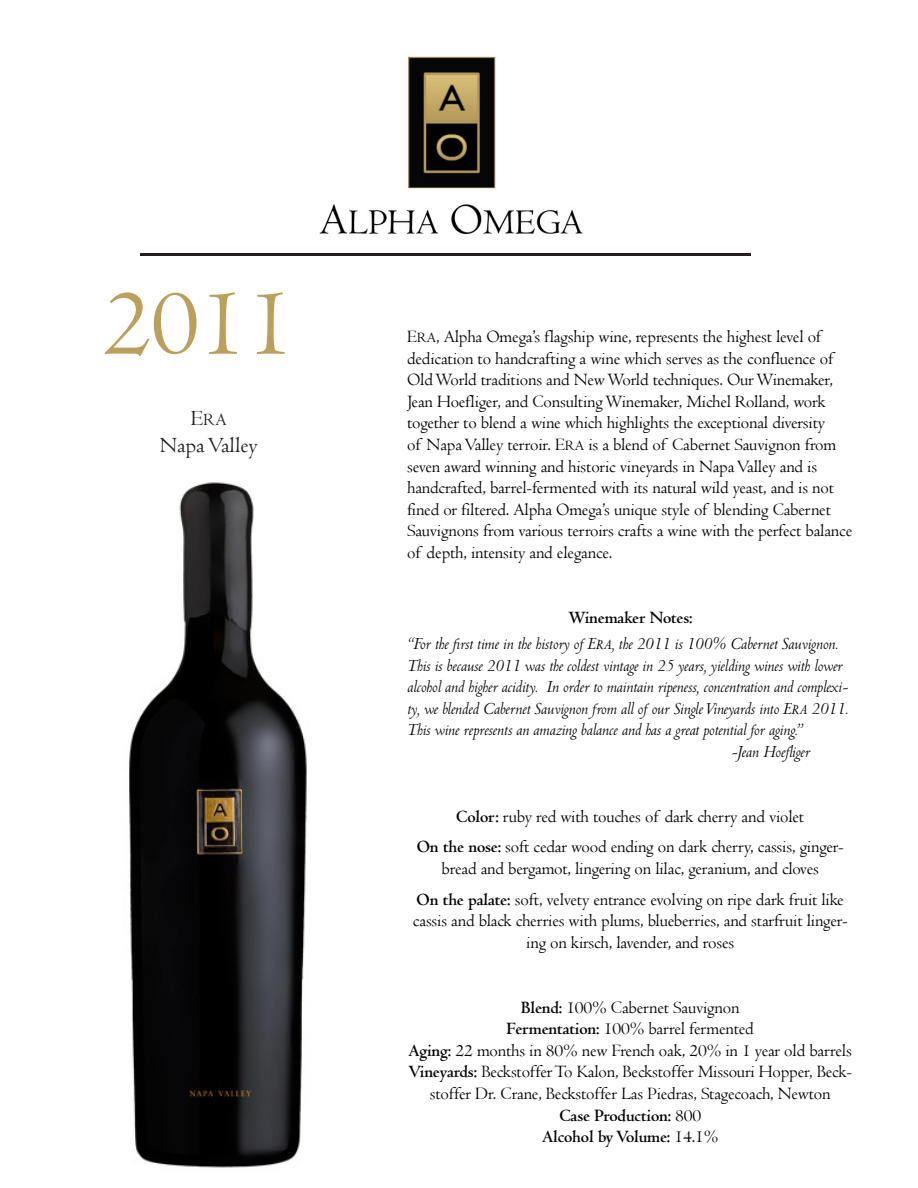
<style>
.page{position:relative;width:918px;height:1188px;background:#fff}
.page>*{position:absolute;margin:0;border:0;box-sizing:border-box;transform-origin:0 0}
.t1{font:97.5px "Centaur";color:#bb9f5e}
.t2{font:22.5px "Centaur";color:#231f20}
.t3{font:18px/21.6px "Centaur";letter-spacing:-.01em;color:#040503;text-align:center}
.t4{font:italic 18px/21.6px "Centaur MT Std";letter-spacing:-.01em;color:#040503}
.t5{font:700 18px "Centaur MT Std";letter-spacing:-.01em;color:#040503}
.t6{font:18px "Centaur";color:#231f20}
.s1{font-size:22.5px}
.s2{font-size:15px}
.s3{font-family:"Centaur MT Std";font-weight:700}
.s4{font-family:"Centaur";font-weight:400}
</style>
<div class="page">
<img style="left:319px;top:56px;width:264px;height:179px">
<img style="left:129px;top:482px;width:178px;height:686px">
<hr style="left:140px;top:254px;width:611px;height:2px;background:#231f20">
<p class="t1" style="left:104px;top:265px;width:193px">2011</p>
<p class="t6" style="left:191px;top:409px;width:37px"><span class="s1">E</span>RA</p>
<p class="t2" style="left:160px;top:432px;width:100px">Napa Valley</p>
<p class="t3" style="left:407px;top:326px;width:447px;text-align:left">E<span class="s2">RA</span>, Alpha Omega’s flagship wine, represents the highest level of dedication to handcrafting a wine which serves as the confluence of Old World traditions and New World techniques. Our Winemaker, Jean Hoefliger, and Consulting Winemaker, Michel Rolland, work together to blend a wine which highlights the exceptional diversity<br>of Napa Valley terroir. E<span class="s2">RA</span> is a blend of Cabernet Sauvignon from seven award winning and historic vineyards in Napa Valley and is handcrafted, barrel-fermented with its natural wild yeast, and is not fined or filtered. Alpha Omega’s unique style of blending Cabernet Sauvignons from various terroirs crafts a wine with the perfect balance of depth, intensity and elegance.</p>
<p class="t5" style="left:568px;top:608px;width:126px">Winemaker Notes:</p>
<p class="t4" style="left:407px;top:632px;width:443px">“For the first time in the history of E<span class="s2">RA</span>, the 2011 is 100% Cabernet Sauvignon.<br>This is because 2011 was the coldest vintage in 25 years, yielding wines with lower alcohol and higher acidity. In order to maintain ripeness, concentration and complexi&shy;ty, we blended Cabernet Sauvignon from all of our Single Vineyards into E<span class="s2">RA</span> 2011.<br>This wine represents an amazing balance and has a great potential for aging.”</p>
<p class="t4" style="left:731px;top:740px;width:80px">-Jean Hoefliger</p>
<p class="t3" style="left:456px;top:805px;width:349px"><span class="s3">Color:</span> ruby red with touches of dark cherry and violet</p>
<p class="t3" style="left:417px;top:836px;width:428px"><span class="s3">On the nose:</span> soft cedar wood ending on dark cherry, cassis, ginger&shy;bread and bergamot, lingering on lilac, geranium, and cloves</p>
<p class="t3" style="left:413px;top:888px;width:436px"><span class="s3">On the palate:</span> soft, velvety entrance evolving on ripe dark fruit like cassis and black cherries with plums, blueberries, and starfruit linger&shy;ing on kirsch, lavender, and roses</p>
<p class="t3" style="left:521px;top:996px;width:220px"><span class="s3">Blend:</span> 100% Cabernet Sauvignon</p>
<p class="t3" style="left:507px;top:1018px;width:249px"><span class="s3">Fermentation:</span> 100% barrel fermented</p>
<p class="t3" style="left:409px;top:1039px;width:445px"><span class="s3">Aging:</span> 22 months in 80% new French oak, 20% in 1 year old barrels</p>
<p class="t3" style="left:408px;top:1061px;width:445px"><span class="s3">Vineyards:</span> Beckstoffer To Kalon, Beckstoffer Missouri Hopper, Beck&shy;stoffer Dr. Crane, Beckstoffer Las Piedras, Stagecoach, Newton</p>
<p class="t5" style="left:559px;top:1105px;width:143px">Case Production: <span class="s4">800</span></p>
<p class="t5" style="left:542px;top:1127px;width:178px">Alcohol by Volume: <span class="s4">14.1%</span></p>
</div>
